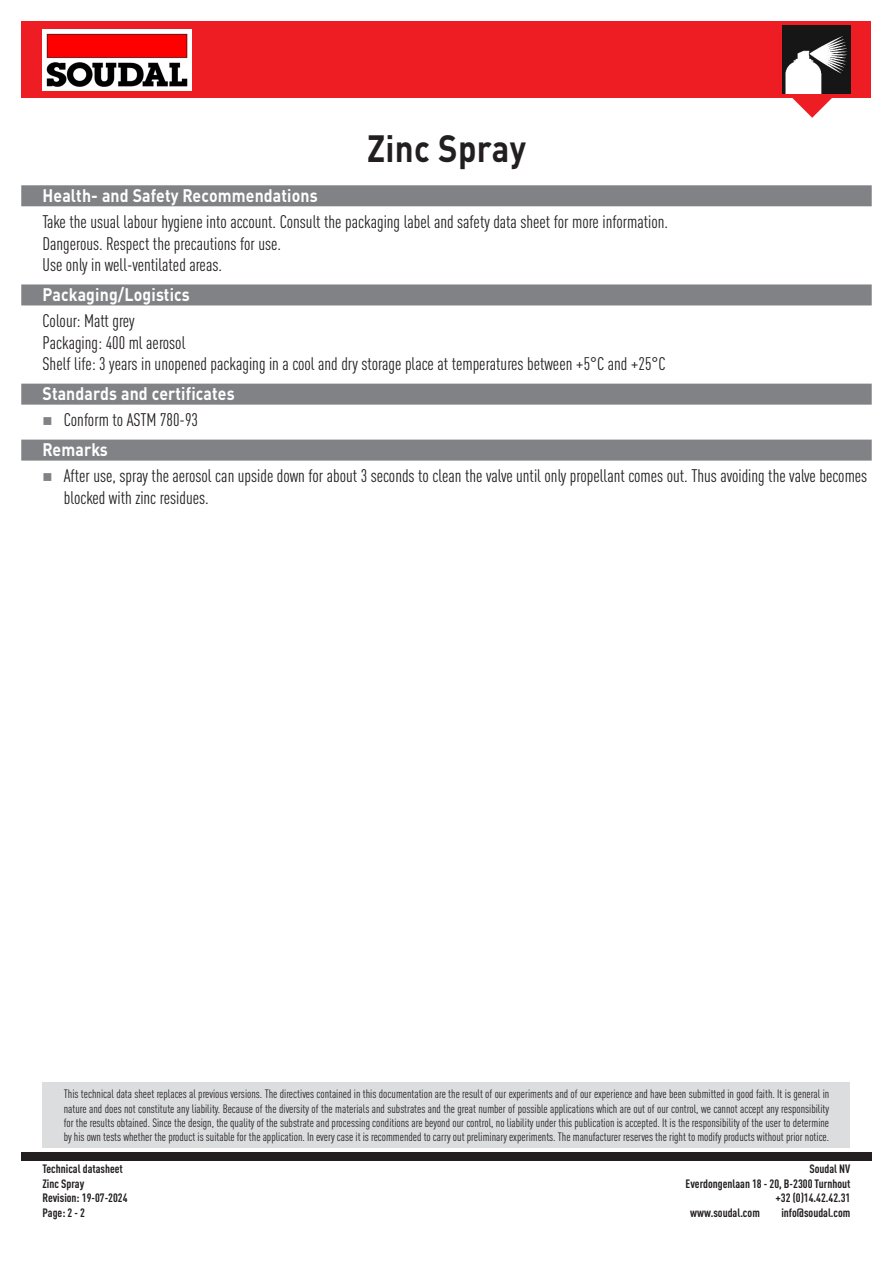
<style>
.page{position:relative;width:893px;height:1263px;background:#fff}
.page>*{position:absolute;margin:0;border:0;box-sizing:border-box;transform-origin:0 0}
.t1{font:700 37.5px "DIN Pro";letter-spacing:.01em;color:#231f20;scale:.88 1}
.Body_tekst{font:condensed 18px/21.6px "DIN Pro";color:#231f20}
.Labels{font:700 18px "DIN Pro";letter-spacing:.01em;color:#fff;scale:.88 1}
.Disclaimer{font:condensed 12px/14.4px "DIN Pro";color:#231f20;text-align:justify}
.Disclaimer-2{font:700 condensed 12px "DIN Pro";color:#231f20}
</style>
<div class="page">
<div style="left:21px;top:1152px;width:851px;height:9px;background:#231f20"></div>
<div style="left:21px;top:21px;width:850px;height:77px;background:#ee1d23"></div>
<svg style="left:792px;top:98px;width:40px;height:20px"></svg>
<img style="left:43px;top:29px;width:149px;height:61px">
<img style="left:782px;top:26px;width:68px;height:68px">
<div style="left:21px;top:185px;width:851px;height:21px;background:#808285"></div>
<div style="left:21px;top:284px;width:851px;height:21px;background:#808285"></div>
<div style="left:21px;top:384px;width:851px;height:21px;background:#808285"></div>
<div style="left:21px;top:440px;width:851px;height:21px;background:#808285"></div>
<div style="left:43px;top:1083px;width:807px;height:65px;background:#dcdddf"></div>
<p class="t1" style="left:367px;top:117px;width:182px">Zinc Spray</p>
<p class="Labels" style="left:43px;top:181px;width:314px">Health- and Safety Recommendations</p>
<p class="Body_tekst" style="left:43px;top:210px;width:627px">Take the usual labour hygiene into account. Consult the packaging label and safety data sheet for more information.</p>
<p class="Body_tekst" style="left:43px;top:231px;width:240px">Dangerous. Respect the precautions for use.</p>
<p class="Body_tekst" style="left:43px;top:253px;width:181px">Use only in well-ventilated areas.</p>
<p class="Labels" style="left:43px;top:280px;width:169px">Packaging/Logistics</p>
<p class="Body_tekst" style="left:43px;top:309px;width:625px">Colour: Matt grey<br>Packaging: 400 ml aerosol<br>Shelf life: 3 years in unopened packaging in a cool and dry storage place at temperatures between +5°C and +25°C</p>
<p class="Labels" style="left:43px;top:379px;width:220px">Standards and certificates</p>
<p class="Body_tekst" style="left:64px;top:408px;width:136px">Conform to ASTM 780-93</p>
<p class="Labels" style="left:43px;top:435px;width:76px">Remarks</p>
<p class="Body_tekst" style="left:64px;top:464px;width:805px">After use, spray the aerosol can upside down for about 3 seconds to clean the valve until only propellant comes out. Thus avoiding the valve becomes blocked with zinc residues.</p>
<p class="Disclaimer" style="left:64px;top:1086px;width:767px">This technical data sheet replaces al previous versions. The directives contained in this documentation are the result of our experiments and of our experience and have been submitted in good faith. It is general in nature and does not constitute any liability. Because of the diversity of the materials and substrates and the great number of possible applications which are out of our control, we cannot accept any responsibility for the results obtained. Since the design, the quality of the substrate and processing conditions are beyond our control, no liability under this publication is accepted. It is the responsibility of the user to determine by his own tests whether the product is suitable for the application. In every case it is recommended to carry out preliminary experiments. The manufacturer reserves the right to modify products without prior notice.</p>
<p class="Disclaimer-2" style="left:43px;top:1160px;width:82px">Technical datasheet</p>
<p class="Disclaimer-2" style="left:43px;top:1174px;width:43px">Zinc Spray</p>
<p class="Disclaimer-2" style="left:43px;top:1189px;width:87px">Revision: 19-07-2024</p>
<p class="Disclaimer-2" style="left:43px;top:1203px;width:44px">Page: 2 - 2</p>
<p class="Disclaimer-2" style="left:809px;top:1160px;width:42px">Soudal NV</p>
<p class="Disclaimer-2" style="left:686px;top:1174px;width:166px">Everdongenlaan 18 - 20, B-2300 Turnhout</p>
<p class="Disclaimer-2" style="left:775px;top:1189px;width:77px">+32 (0)14.42.42.31</p>
<p class="Disclaimer-2" style="left:690px;top:1203px;width:71px">www.soudal.com</p>
<p class="Disclaimer-2" style="left:781px;top:1203px;width:71px">info@soudal.com</p>
</div>
